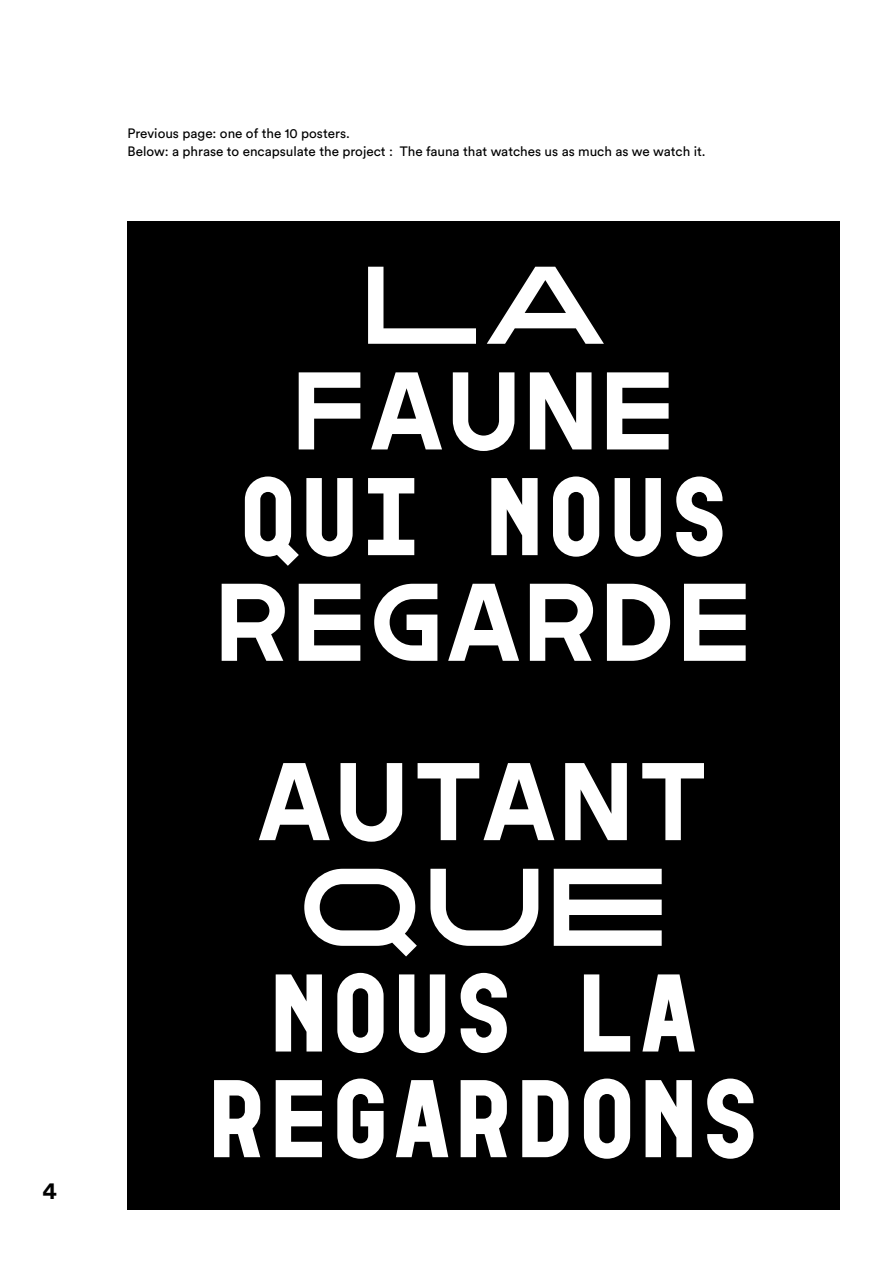
<style>
.page{position:relative;width:893px;height:1263px;background:#fff}
.page>*{position:absolute;margin:0;border:0;box-sizing:border-box;transform-origin:0 0}
.t1{font:900 110.1px/105.6px "Garaje Monospace 0503";color:#fff;text-align:center}
.t2{font:900 110.1px/179.2px "Garaje Monospace 0504";color:#fff;text-align:center}
.t3{font:900 110.1px "Garaje Monospace 0507";color:#fff}
.t4{font:700 24px "Circular Std";color:#000}
.t5{font:13.5px/18px "Circular Std";color:#000}
</style>
<div class="page">
<div style="left:128px;top:221px;width:712px;height:989px;background:#000"></div>
<h2 class="t4" style="left:43px;top:1175px;width:16px">4</h2>
<p class="t5" style="left:128px;top:125px;width:580px">Previous page: one of the 10 posters.<br>Below: a phrase to encapsulate the project : The fauna that watches us as much as we watch it.</p>
<h1 class="t3" style="left:360px;top:219px;width:248px">LA</h1>
<h1 class="t2" style="left:291px;top:312px;width:387px">FAUNE</h1>
<h1 class="t1" style="left:237px;top:456px;width:495px">QUI NOUS</h1>
<h1 class="t2" style="left:214px;top:523px;width:541px">REGARDE<br>AUTANT</h1>
<h1 class="t3" style="left:298px;top:821px;width:373px">QUE</h1>
<h1 class="t1" style="left:206px;top:952px;width:556px">NOUS LA<br>REGARDONS</h1>
</div>
